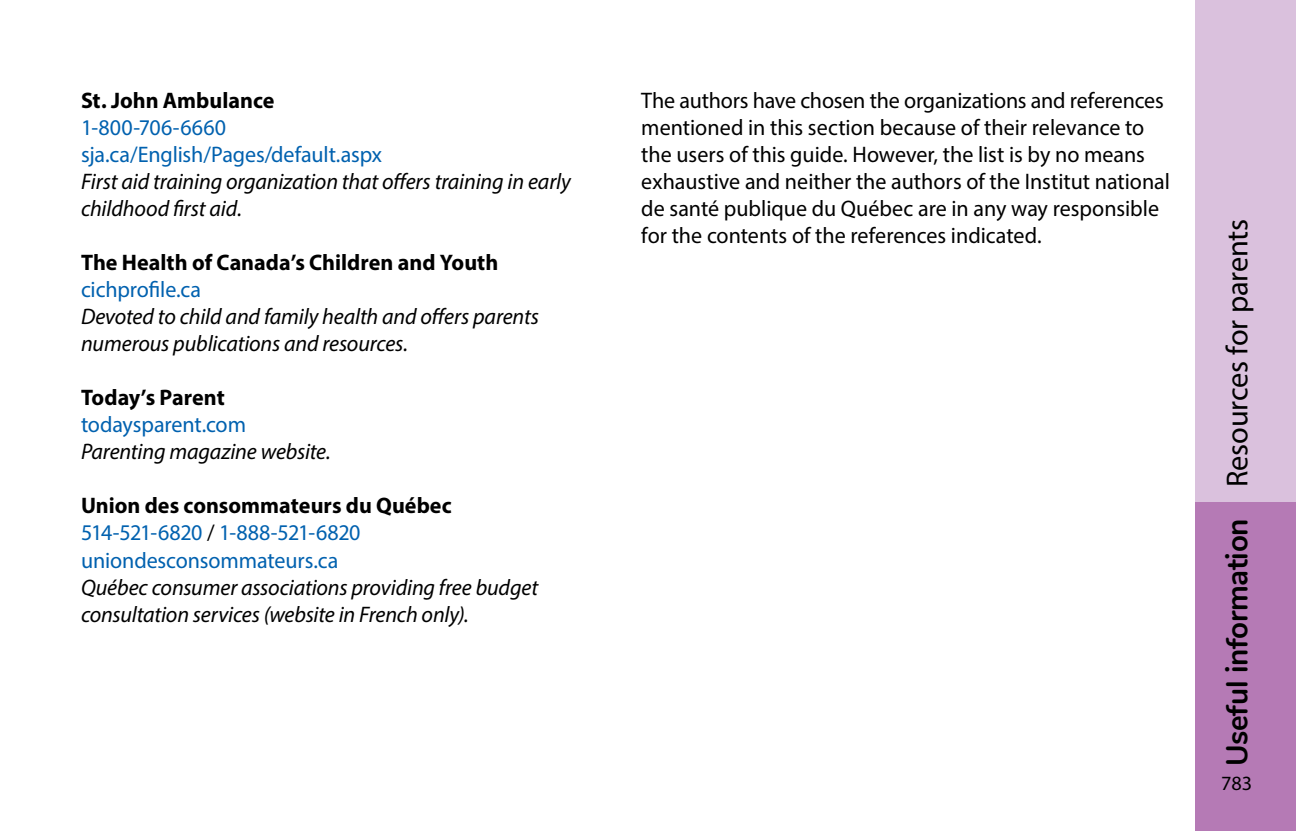
<style>
.page{position:relative;width:1296px;height:831px;background:#fff}
.page>*{position:absolute;margin:0;border:0;box-sizing:border-box;transform-origin:0 0}
.t1{font:30.38px "Myriad Pro";letter-spacing:-.01em;color:#000}
.t2{font:700 30.38px "Nunito";letter-spacing:-.015em;color:#000}
._04a-Texte{font:italic 22.5px/27px "Myriad Pro";letter-spacing:-.005em;color:#000}
._04a-Texte-2{font:22.5px/27px "Myriad Pro";color:#000}
.t3{font:20.25px "Myriad Pro";color:#000}
.s1{font-weight:700;font-style:normal}
.s2{font-style:normal;color:#0061af}
.s3{font-style:normal}
</style>
<div class="page">
<div style="left:1196px;top:0;width:100px;height:502px;background:#dac1dd"></div>
<div style="left:1196px;top:502px;width:100px;height:328px;background:#b57ab5"></div>
<p class="_04a-Texte" style="left:81px;top:87px;width:491px"><span class="s1">St. John Ambulance<br></span><span class="s2">1-800-706-6660<br>sja.ca/English/Pages/default.aspx<br></span>First aid training organization that offers training in early childhood first aid.</p>
<p class="_04a-Texte" style="left:81px;top:249px;width:460px"><span class="s1">The Health of Canada’s Children and Youth </span><span class="s2">cichprofile.ca<br></span>Devoted to child and family health and offers parents numerous publications and resources.</p>
<p class="_04a-Texte" style="left:81px;top:384px;width:251px"><span class="s1">Today’s Parent </span><span class="s2">todaysparent.com<br></span>Parenting magazine website.</p>
<p class="_04a-Texte" style="left:81px;top:492px;width:459px"><span class="s1">Union des consommateurs du Québec </span><span class="s2">514-521‑6820</span> <span class="s3">/</span> <span class="s2">1-888-521‑6820 uniondesconsommateurs.ca<br></span>Québec consumer associations providing free budget consultation services (website in French only).</p>
<p class="_04a-Texte-2" style="left:641px;top:87px;width:530px">The authors have chosen the organizations and references mentioned in this section because of their relevance to the users of this guide. However, the list is by no means exhaustive and neither the authors of the Institut national de santé publique du Québec are in any way responsible for the contents of the references indicated.</p>
<h1 class="t1" style="left:1219px;top:486px;width:269px;rotate:-90deg">Resources for parents</h1>
<h1 class="t2" style="left:1215px;top:765px;width:249px;rotate:-90deg">Useful information</h1>
<p class="t3" style="left:1221px;top:770px;width:33px">783</p>
</div>
